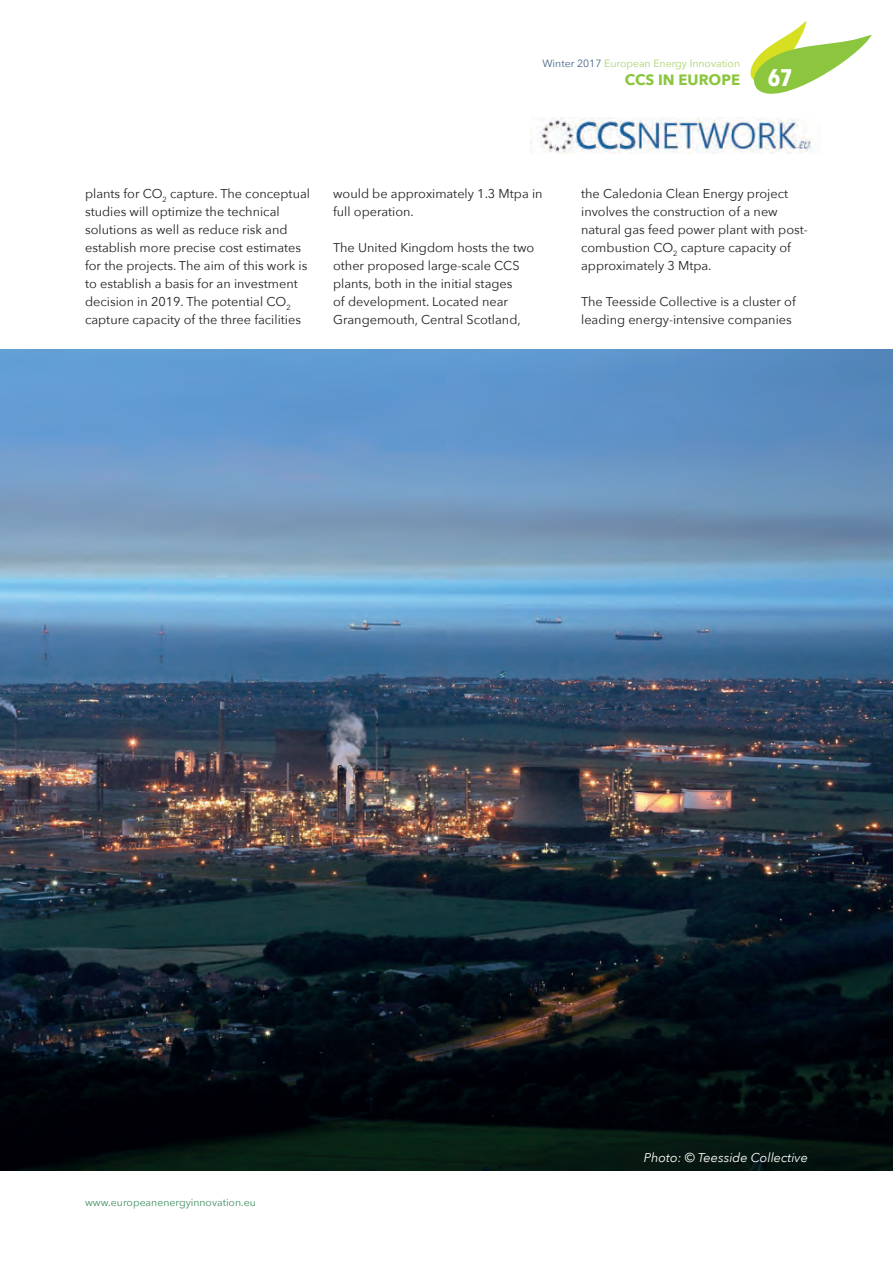
<style>
.page{position:relative;width:893px;height:1263px;background:#fff}
.page>*{position:absolute;margin:0;border:0;box-sizing:border-box;transform-origin:0 0}
.t1{font:700 24px "Avenir Next Condensed";color:#fff}
.t2{font:700 15px "Avenir Next";color:#8bc63e}
.t3{font:12.75px/18px "Avenir Next";color:#231f20}
.t4{font:italic 12.75px "Avenir Next";color:#fff}
.t5{font:10.5px "Avenir Next";color:#a8d26c}
.t6{font:10.5px "Avenir Next";color:#3f8e61}
.s1{color:#476688}
</style>
<div class="page">
<svg style="left:750px;top:21px;width:122px;height:73px"></svg>
<img style="left:0;top:349px;width:893px;height:821px">
<img style="left:530px;top:118px;width:282px;height:36px">
<p class="t5" style="left:542px;top:55px;width:199px"><span class="s1">Winter 2017</span> European Energy Innovation</p>
<p class="t2" style="left:625px;top:67px;width:117px">CCS IN EUROPE</p>
<p class="t1" style="left:768px;top:63px;width:27px">67</p>
<p class="t3" style="left:85px;top:184px;width:227px">plants for CO<sub>2</sub> capture. The conceptual studies will optimize the technical solutions as well as reduce risk and establish more precise cost estimates for the projects. The aim of this work is to establish a basis for an investment decision in 2019. The potential CO<sub>2 </sub>capture capacity of the three facilities</p>
<p class="t3" style="left:333px;top:184px;width:211px">would be approximately 1.3 Mtpa in full operation.</p>
<p class="t3" style="left:333px;top:238px;width:203px">The United Kingdom hosts the two other proposed large-scale CCS plants, both in the initial stages<br>of development. Located near<br>Grangemouth, Central Scotland,</p>
<p class="t3" style="left:581px;top:184px;width:228px">the Caledonia Clean Energy project involves the construction of a new natural gas feed power plant with post&shy;combustion CO<sub>2</sub> capture capacity of approximately 3 Mtpa.</p>
<p class="t3" style="left:581px;top:292px;width:216px">The Teesside Collective is a cluster of leading energy-intensive companies</p>
<p class="t6" style="left:85px;top:1193px;width:172px">www.europeanenergyinnovation.eu</p>
<p class="t4" style="left:644px;top:1146px;width:166px">Photo: © Teesside Collective</p>
</div>
